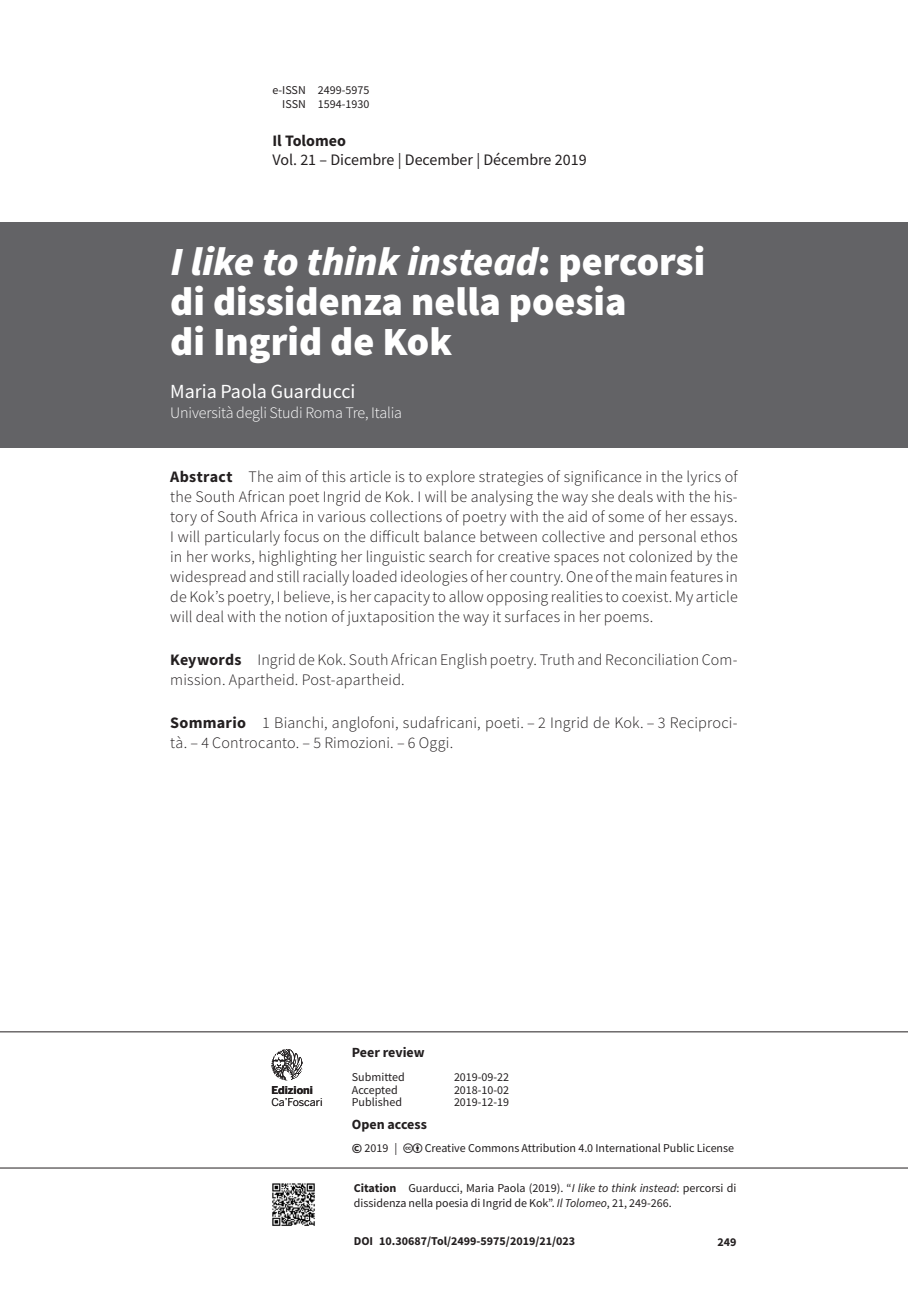
<style>
.page{position:relative;width:908px;height:1304px;background:#fff}
.page>*{position:absolute;margin:0;border:0;box-sizing:border-box;transform-origin:0 0}
._9101-ecf-titolo-sag{font:900 40px/40px "Source Sans Pro";color:#fff}
._9103-ecf-autore-sag{font:20px "Source Sans Pro";color:#fff}
._9105-ecf-abstract{font:300 16px/20px "Source Sans Pro";letter-spacing:.015em;color:#231f20;text-align:justify}
._9107-ecf-keywords{font:300 16px/20px "Source Sans Pro";letter-spacing:.01em;color:#231f20}
.t1{font:16px "Source Sans Pro";color:#231f20}
._9104-ecf-autore-aff{font:300 16px "Source Sans Pro";letter-spacing:-.01em;color:#fff}
.t2{font:700 16px "Source Sans Pro";color:#231f20}
.t3{font:700 14px "Source Sans Pro";color:#231f20}
.t4{font:12px/14.2px "Source Sans Pro";color:#231f20;text-align:right}
.t5{font:700 12px "Source Sans Pro";color:#231f20}
.t6{font:10.8px "Benton Sans";letter-spacing:-.01em;color:#231f20}
.t7{font:700 10.8px "Benton Sans";color:#231f20}
.s1{font-style:italic}
.s2{font-weight:700}
.s3{font-weight:700;font-size:14px}
</style>
<div class="page">
<hr style="left:0;top:1031px;width:907px;height:1px;background:#231f20">
<img style="left:272px;top:1183px;width:43px;height:43px">
<svg style="left:271px;top:1049px;width:32px;height:31px"></svg>
<hr style="left:0;top:1168px;width:907px;height:1px;background:#231f20">
<div style="left:0;top:223px;width:907px;height:225px;background:#636366"></div>
<p class="t4" style="left:272px;top:83px;width:98px">e-ISSN 2499-5975<br>ISSN 1594-1930</p>
<p class="t2" style="left:272px;top:130px;width:75px">Il Tolomeo</p>
<p class="t1" style="left:272px;top:150px;width:315px">Vol. 21 – Dicembre | December | Décembre 2019</p>
<p class="_9101-ecf-titolo-sag" style="left:170px;top:241px;width:536px"><span class="s1">I like to think instead</span>: percorsi di dissidenza nella poesia<br>di Ingrid de Kok</p>
<p class="_9103-ecf-autore-sag" style="left:170px;top:379px;width:187px">Maria Paola Guarducci</p>
<p class="_9104-ecf-autore-aff" style="left:170px;top:403px;width:233px">Università degli Studi Roma Tre, Italia</p>
<p class="_9105-ecf-abstract" style="left:170px;top:467px;width:568px"><span class="s2">Abstract</span> The aim of this article is to explore strategies of significance in the lyrics of the South African poet Ingrid de Kok. I will be analysing the way she deals with the his&shy;tory of South Africa in various collections of poetry with the aid of some of her essays.<br>I will particularly focus on the difficult balance between collective and personal ethos in her works, highlighting her linguistic search for creative spaces not colonized by the widespread and still racially loaded ideologies of her country. One of the main features in de Kok’s poetry, I believe, is her capacity to allow opposing realities to coexist. My article will deal with the notion of juxtaposition the way it surfaces in her poems.</p>
<p class="_9107-ecf-keywords" style="left:170px;top:650px;width:568px"><span class="s2">Keywords</span> Ingrid de Kok. South African English poetry. Truth and Reconciliation Com&shy;mission. Apartheid. Post-apartheid.</p>
<p class="_9107-ecf-keywords" style="left:170px;top:712px;width:568px"><span class="s2">Sommario</span> 1 Bianchi, anglofoni, sudafricani, poeti. – 2 Ingrid de Kok. – 3 Reciproci&shy;tà. – 4 Controcanto. – 5 Rimozioni. – 6 Oggi.</p>
<p class="t7" style="left:271px;top:1084px;width:43px">Edizioni</p>
<p class="t6" style="left:271px;top:1095px;width:53px">Ca’Foscari</p>
<p class="t3" style="left:351px;top:1042px;width:74px">Peer review</p>
<p class="t4" style="left:351px;top:1070px;width:54px">Submitted</p>
<p class="t4" style="left:454px;top:1070px;width:57px">2019-09-22</p>
<p class="t4" style="left:351px;top:1083px;width:47px">Accepted</p>
<p class="t4" style="left:454px;top:1083px;width:57px">2018-10-02</p>
<p class="t4" style="left:351px;top:1095px;width:52px">Published</p>
<p class="t4" style="left:454px;top:1095px;width:57px">2019-12-19</p>
<p class="t3" style="left:351px;top:1115px;width:76px">Open access</p>
<p class="t4" style="left:351px;top:1141px;width:47px"><span class="s3">©</span> 2019 |</p>
<p class="t4" style="left:424px;top:1141px;width:311px">Creative Commons Attribution 4.0 International Public License</p>
<p class="t4" style="left:353px;top:1181px;width:384px;line-height:15px;text-align:left"><span class="s2">Citation</span> Guarducci, Maria Paola (2019). “<span class="s1">I like to think instead</span>: percorsi di dissidenza nella poesia di Ingrid de Kok”. <span class="s1">Il Tolomeo</span>, 21, 249-266.</p>
<p class="t5" style="left:353px;top:1233px;width:223px">DOI 10.30687/Tol/2499-5975/2019/21/023</p>
<p class="t5" style="left:717px;top:1234px;width:21px">249</p>
</div>
